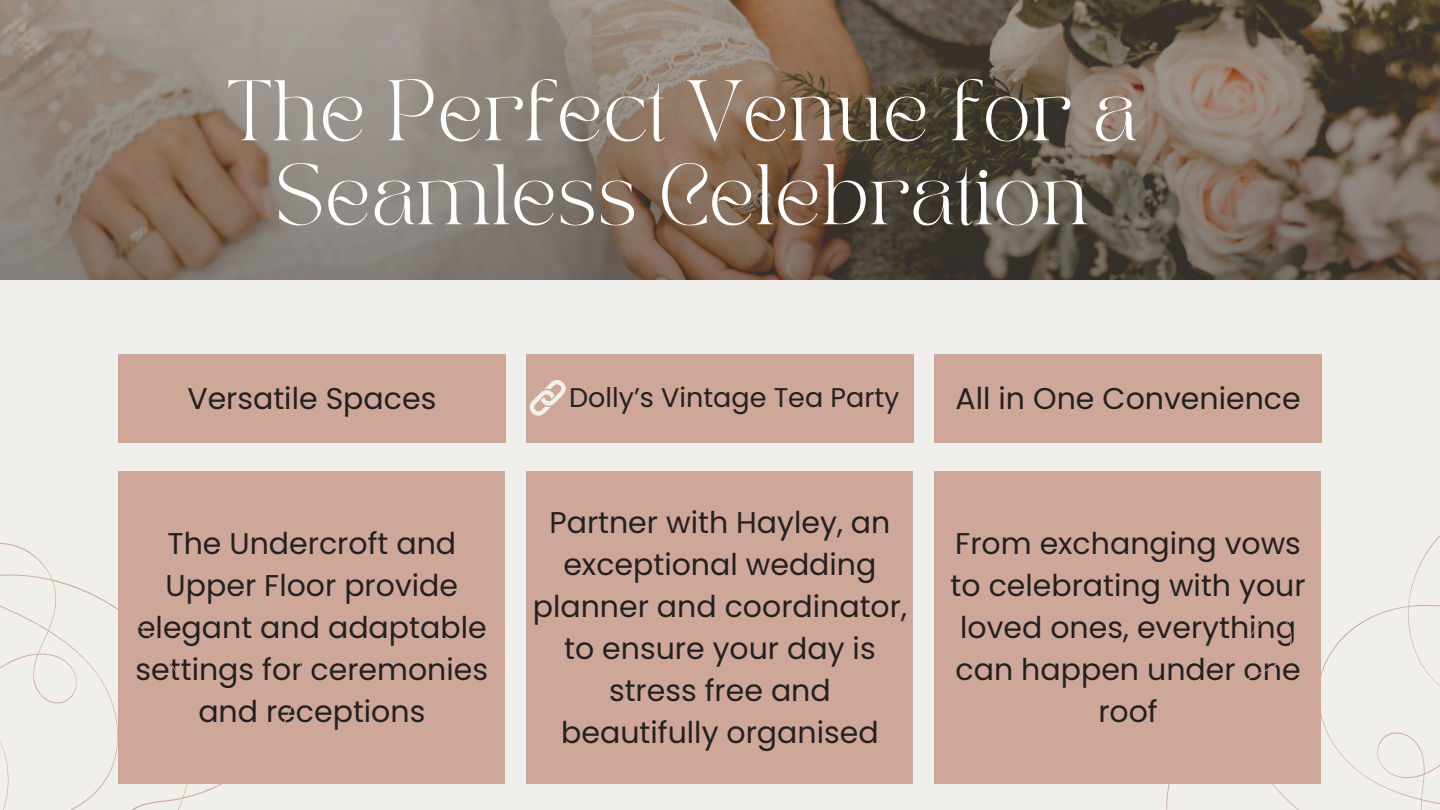
<style>
.page{position:relative;width:1440px;height:810px;background:#f1efec}
.page>*{position:absolute;margin:0;border:0;box-sizing:border-box;transform-origin:0 0}
.t1{font:60px/84px "TAN PEARL Regular";color:#fff;text-align:center}
.t2{font:30px/42px "Poppins";color:#212121;text-align:center}
.t3{font:27px "Poppins";color:#212121}
</style>
<div class="page">
<svg style="left:0;top:0;width:1440px;height:279px;background:#7b6e61"></svg>
<div style="left:118px;top:354px;width:387px;height:89px;background:#cfa799"></div>
<div style="left:118px;top:472px;width:387px;height:312px;background:#cfa799"></div>
<div style="left:526px;top:354px;width:387px;height:89px;background:#cfa799"></div>
<div style="left:526px;top:472px;width:387px;height:312px;background:#cfa799"></div>
<div style="left:935px;top:354px;width:387px;height:89px;background:#cfa799"></div>
<div style="left:935px;top:472px;width:386px;height:312px;background:#cfa799"></div>
<svg style="left:1166px;top:535px;width:274px;height:275px"></svg>
<svg style="left:0;top:542px;width:222px;height:268px"></svg>
<svg style="left:529px;top:380px;width:37px;height:36px"></svg>
<p class="t1" style="left:227px;top:75px;width:912px">The Perfect Venue for a<br>Seamless Celebration</p>
<p class="t2" style="left:187px;top:377px;width:250px">Versatile Spaces</p>
<p class="t2" style="left:136px;top:523px;width:354px">The Undercroft and<br>Upper Floor provide elegant and adaptable settings for ceremonies and receptions</p>
<h1 class="t3" style="left:569px;top:379px;width:332px">Dolly’s Vintage Tea Party</h1>
<p class="t2" style="left:533px;top:502px;width:376px">Partner with Hayley, an exceptional wedding planner and coordinator, to ensure your day is stress free and beautifully organised</p>
<p class="t2" style="left:956px;top:377px;width:347px">All in One Convenience</p>
<p class="t2" style="left:951px;top:523px;width:357px">From exchanging vows to celebrating with your loved ones, everything can happen under one roof</p>
</div>
